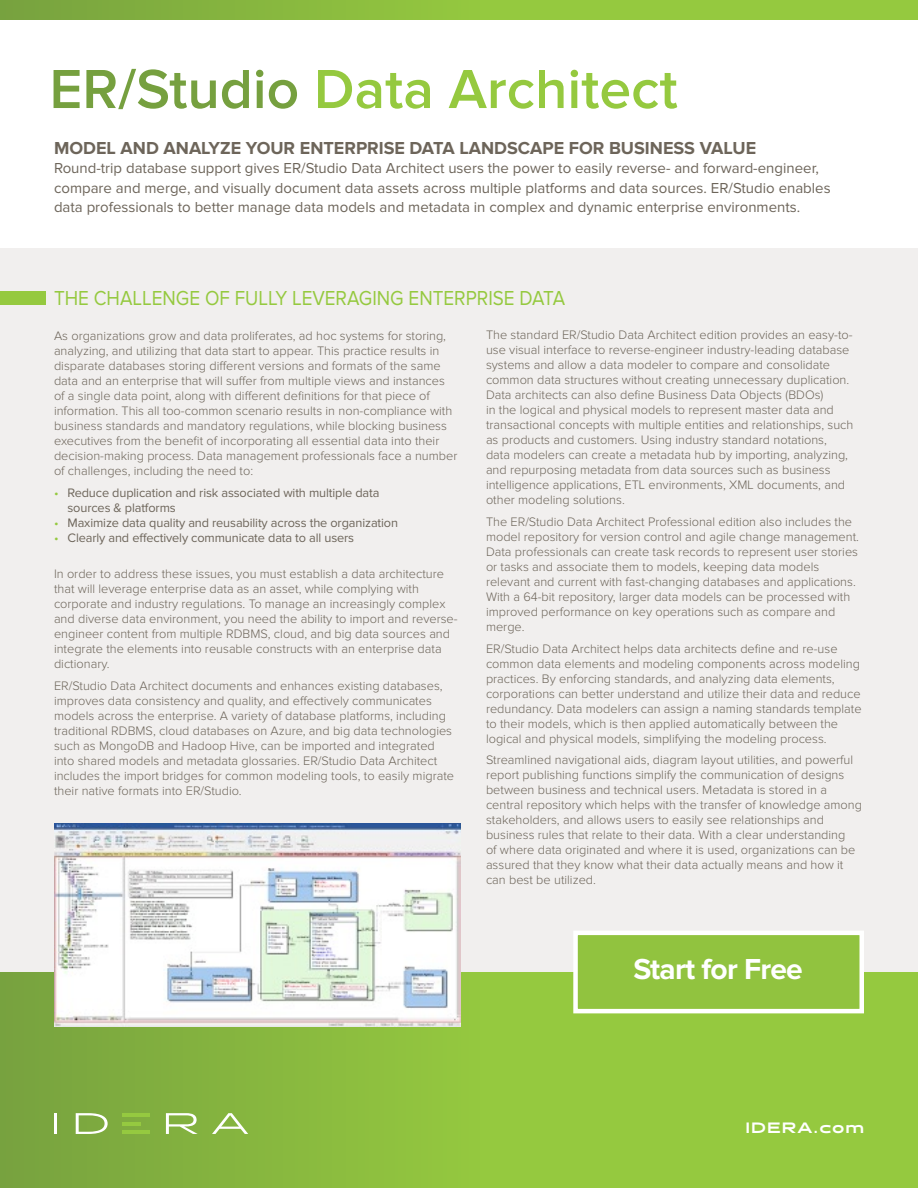
<style>
.page{position:relative;width:918px;height:1188px;background:#fff}
.page>*{position:absolute;margin:0;border:0;box-sizing:border-box;transform-origin:0 0}
.t1{font:600 57px "Proxima Nova";color:#95c93f}
.t2{font:700 30px "Proxima Nova";letter-spacing:-.025em;color:#fff}
.t3{font:21px "Proxima Nova";color:#95c93f;scale:.9 1}
.t4{font:700 18px "Proxima Nova";color:#6d655a}
.t5{font:15px/19.5px "Proxima Nova";color:#6d655a}
.t6{font:900 15px "Halogen";letter-spacing:.1em;color:#fff}
.t7{font:300 12.75px/15px "Proxima Nova";color:#6d655a}
.t8{font:12.75px/15px "Proxima Nova";letter-spacing:-.01em;color:#6d655a}
.s1{color:#76a03f}
.s2{color:#95c93f}
</style>
<div class="page">
<div style="left:0;top:0;width:918px;height:19px;background:linear-gradient(to right,#7eaa3f,#9cd33f)"></div>
<div style="left:0;top:972px;width:918px;height:216px;background:linear-gradient(to right,#7eaa3f,#9cd33f)"></div>
<hr style="left:54px;top:1113px;width:3px;height:21px;background:#fff">
<svg style="left:76px;top:1113px;width:32px;height:21px"></svg>
<svg style="left:166px;top:1113px;width:32px;height:21px"></svg>
<svg style="left:212px;top:1113px;width:36px;height:21px"></svg>
<hr style="left:122px;top:1113px;width:28px;height:3px;background:#95c940">
<hr style="left:122px;top:1131px;width:28px;height:3px;background:#95c940">
<hr style="left:122px;top:1122px;width:18px;height:3px;background:#95c940">
<div style="left:0;top:248px;width:918px;height:724px;background:#f1efee"></div>
<img style="left:54px;top:823px;width:406px;height:204px">
<div style="left:573px;top:931px;width:291px;height:82px;background:#91c33f;border:4px solid #fff"></div>
<div style="left:0;top:291px;width:46px;height:13px;background:#95c93f"></div>
<h1 class="t1" style="left:50px;top:63px;width:630px"><span class="s1">ER/Studio</span> Data Architect</h1>
<h3 class="t4" style="left:54px;top:137px;width:704px">MODEL AND ANALYZE YOUR ENTERPRISE DATA LANDSCAPE FOR BUSINESS VALUE</h3>
<p class="t5" style="left:54px;top:159px;width:778px">Round-trip database support gives ER/Studio Data Architect users the power to easily reverse- and forward-engineer, compare and merge, and visually document data assets across multiple platforms and data sources. ER/Studio enables data professionals to better manage data models and metadata in complex and dynamic enterprise environments.</p>
<h3 class="t3" style="left:54px;top:286px;width:570px">THE CHALLENGE OF FULLY LEVERAGING ENTERPRISE DATA</h3>
<p class="t7" style="left:54px;top:329px;width:405px">As organizations grow and data proliferates, ad hoc systems for storing, analyzing, and utilizing that data start to appear. This practice results in disparate databases storing different versions and formats of the same data and an enterprise that will suffer from multiple views and instances of a single data point, along with different definitions for that piece of information. This all too-common scenario results in non-compliance with business standards and mandatory regulations, while blocking business executives from the benefit of incorporating all essential data into their decision-making process. Data management professionals face a number of challenges, including the need to:</p>
<p class="t8" style="left:68px;top:485px;width:313px;text-indent:-14px"><span class="s2">•</span> Reduce duplication and risk associated with multiple data sources &amp; platforms</p>
<p class="t8" style="left:54px;top:515px;width:346px"><span class="s2">•</span> Maximize data quality and reusability across the organization</p>
<p class="t8" style="left:54px;top:530px;width:302px"><span class="s2">•</span> Clearly and effectively communicate data to all users</p>
<p class="t7" style="left:54px;top:567px;width:405px">In order to address these issues, you must establish a data architecture that will leverage enterprise data as an asset, while complying with corporate and industry regulations. To manage an increasingly complex and diverse data environment, you need the ability to import and reverse&shy;engineer content from multiple RDBMS, cloud, and big data sources and integrate the elements into reusable constructs with an enterprise data dictionary.</p>
<p class="t7" style="left:54px;top:679px;width:402px">ER/Studio Data Architect documents and enhances existing databases, improves data consistency and quality, and effectively communicates models across the enterprise. A variety of database platforms, including traditional RDBMS, cloud databases on Azure, and big data technologies such as MongoDB and Hadoop Hive, can be imported and integrated into shared models and metadata glossaries. ER/Studio Data Architect includes the import bridges for common modeling tools, to easily migrate their native formats into ER/Studio.</p>
<p class="t7" style="left:486px;top:328px;width:369px">The standard ER/Studio Data Architect edition provides an easy-to&shy;use visual interface to reverse-engineer industry-leading database systems and allow a data modeler to compare and consolidate common data structures without creating unnecessary duplication.<br>Data architects can also define Business Data Objects (BDOs)<br>in the logical and physical models to represent master data and transactional concepts with multiple entities and relationships, such as products and customers. Using industry standard notations, data modelers can create a metadata hub by importing, analyzing, and repurposing metadata from data sources such as business intelligence applications, ETL environments, XML documents, and other modeling solutions.</p>
<p class="t7" style="left:486px;top:515px;width:375px">The ER/Studio Data Architect Professional edition also includes the model repository for version control and agile change management.<br>Data professionals can create task records to represent user stories or tasks and associate them to models, keeping data models relevant and current with fast-changing databases and applications.<br>With a 64-bit repository, larger data models can be processed with improved performance on key operations such as compare and merge.</p>
<p class="t7" style="left:486px;top:642px;width:377px">ER/Studio Data Architect helps data architects define and re-use common data elements and modeling components across modeling practices. By enforcing standards, and analyzing data elements, corporations can better understand and utilize their data and reduce redundancy. Data modelers can assign a naming standards template to their models, which is then applied automatically between the logical and physical models, simplifying the modeling process.</p>
<p class="t7" style="left:486px;top:753px;width:378px">Streamlined navigational aids, diagram layout utilities, and powerful report publishing functions simplify the communication of designs between business and technical users. Metadata is stored in a central repository which helps with the transfer of knowledge among stakeholders, and allows users to easily see relationships and business rules that relate to their data. With a clear understanding<br>of where data originated and where it is used, organizations can be assured that they know what their data actually means and how it can best be utilized.</p>
<h2 class="t2" style="left:633px;top:952px;width:171px">Start for Free</h2>
<p class="t6" style="left:746px;top:1118px;width:120px">IDERA.com</p>
</div>
